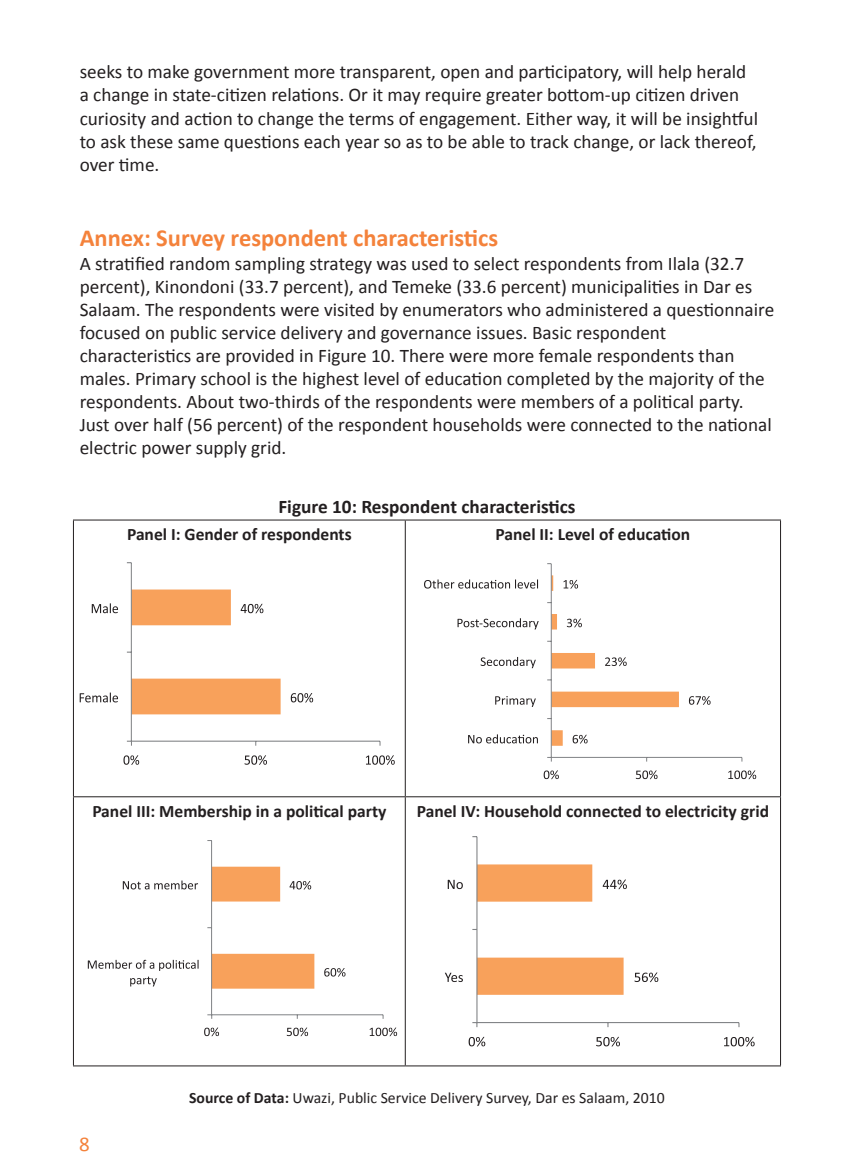
<style>
.page{position:relative;width:854px;height:1170px;background:#fff}
.page>*{position:absolute;margin:0;border:0;box-sizing:border-box;transform-origin:0 0}
.t1{font:700 24.5px "Calibri";color:#f4823b}
.t2{font:21px "Calibri";color:#f4823b}
.t3{font:19.25px/23.1px "Calibri";color:#231f20}
.t4{font:700 19.25px "Calibri";color:#231f20}
.t5{font:700 17.5px "Calibri";color:#231f20}
.t6{font:15.75px "Calibri";color:#231f20}
.s1{font-weight:700}
</style>
<div class="page">
<hr style="left:131px;top:740px;width:249px;height:1px;background:#808285">
<hr style="left:131px;top:563px;width:1px;height:178px;background:#808285">
<svg style="left:127px;top:740px;width:5px;height:5px"></svg>
<svg style="left:291px;top:693px;width:22px;height:9px"></svg>
<svg style="left:127px;top:589px;width:154px;height:125px"></svg>
<svg style="left:123px;top:755px;width:272px;height:10px"></svg>
<svg style="left:80px;top:692px;width:38px;height:10px"></svg>
<svg style="left:92px;top:603px;width:26px;height:10px"></svg>
<hr style="left:551px;top:757px;width:191px;height:1px;background:#808285">
<hr style="left:551px;top:564px;width:1px;height:193px;background:#808285">
<svg style="left:689px;top:696px;width:21px;height:9px"></svg>
<svg style="left:547px;top:575px;width:132px;height:171px"></svg>
<svg style="left:544px;top:770px;width:212px;height:9px"></svg>
<svg style="left:468px;top:734px;width:70px;height:9px"></svg>
<svg style="left:495px;top:696px;width:41px;height:11px"></svg>
<svg style="left:481px;top:657px;width:55px;height:11px"></svg>
<svg style="left:457px;top:618px;width:82px;height:11px"></svg>
<svg style="left:424px;top:579px;width:114px;height:9px"></svg>
<hr style="left:212px;top:1014px;width:171px;height:1px;background:#808285">
<hr style="left:211px;top:840px;width:1px;height:174px;background:#808285">
<svg style="left:207px;top:1014px;width:5px;height:4px"></svg>
<svg style="left:324px;top:968px;width:21px;height:8px"></svg>
<svg style="left:207px;top:866px;width:107px;height:122px"></svg>
<svg style="left:204px;top:1027px;width:193px;height:9px"></svg>
<svg style="left:88px;top:959px;width:111px;height:27px"></svg>
<svg style="left:123px;top:880px;width:75px;height:9px"></svg>
<hr style="left:477px;top:1022px;width:262px;height:1px;background:#808285">
<hr style="left:476px;top:836px;width:1px;height:186px;background:#808285">
<svg style="left:472px;top:1022px;width:5px;height:5px"></svg>
<svg style="left:634px;top:972px;width:24px;height:10px"></svg>
<svg style="left:472px;top:864px;width:155px;height:130px"></svg>
<svg style="left:469px;top:1036px;width:285px;height:10px"></svg>
<svg style="left:445px;top:972px;width:18px;height:10px"></svg>
<svg style="left:448px;top:879px;width:15px;height:10px"></svg>
<hr style="left:73px;top:519px;width:332px;height:1px;background:#231f20">
<hr style="left:73px;top:520px;width:1px;height:276px;background:#231f20">
<hr style="left:405px;top:519px;width:376px;height:1px;background:#231f20">
<hr style="left:405px;top:520px;width:1px;height:276px;background:#231f20">
<hr style="left:780px;top:520px;width:1px;height:276px;background:#231f20">
<hr style="left:73px;top:796px;width:332px;height:1px;background:#231f20">
<hr style="left:73px;top:797px;width:1px;height:268px;background:#231f20">
<hr style="left:405px;top:796px;width:376px;height:1px;background:#231f20">
<hr style="left:405px;top:797px;width:1px;height:268px;background:#231f20">
<hr style="left:780px;top:797px;width:1px;height:268px;background:#231f20">
<hr style="left:73px;top:1065px;width:332px;height:1px;background:#231f20">
<hr style="left:405px;top:1065px;width:376px;height:1px;background:#231f20">
<p class="t3" style="left:80px;top:60px;width:680px">seeks to make government more transparent, open and participatory, will help herald a change in state-citizen relations. Or it may require greater bottom-up citizen driven curiosity and action to change the terms of engagement. Either way, it will be insightful to ask these same questions each year so as to be able to track change, or lack thereof, over time.</p>
<p class="t1" style="left:80px;top:223px;width:420px">Annex: Survey respondent characteristics</p>
<p class="t3" style="left:80px;top:251px;width:696px">A stratified random sampling strategy was used to select respondents from Ilala (32.7 percent), Kinondoni (33.7 percent), and Temeke (33.6 percent) municipalities in Dar es Salaam. The respondents were visited by enumerators who administered a questionnaire focused on public service delivery and governance issues. Basic respondent characteristics are provided in Figure 10. There were more female respondents than males. Primary school is the highest level of education completed by the majority of the respondents. About two-thirds of the respondents were members of a political party.<br>Just over half (56 percent) of the respondent households were connected to the national electric power supply grid.</p>
<p class="t4" style="left:278px;top:494px;width:299px">Figure 10: Respondent characteristics</p>
<p class="t5" style="left:127px;top:523px;width:226px">Panel I: Gender of respondents</p>
<p class="t5" style="left:495px;top:523px;width:196px">Panel II: Level of education</p>
<p class="t5" style="left:92px;top:800px;width:296px">Panel III: Membership in a political party</p>
<p class="t5" style="left:417px;top:800px;width:354px">Panel IV: Household connected to electricity grid</p>
<p class="t2" style="left:79px;top:1131px;width:12px">8</p>
<p class="t6" style="left:189px;top:1088px;width:477px"><span class="s1">Source of Data:</span> Uwazi, Public Service Delivery Survey, Dar es Salaam, 2010</p>
</div>
